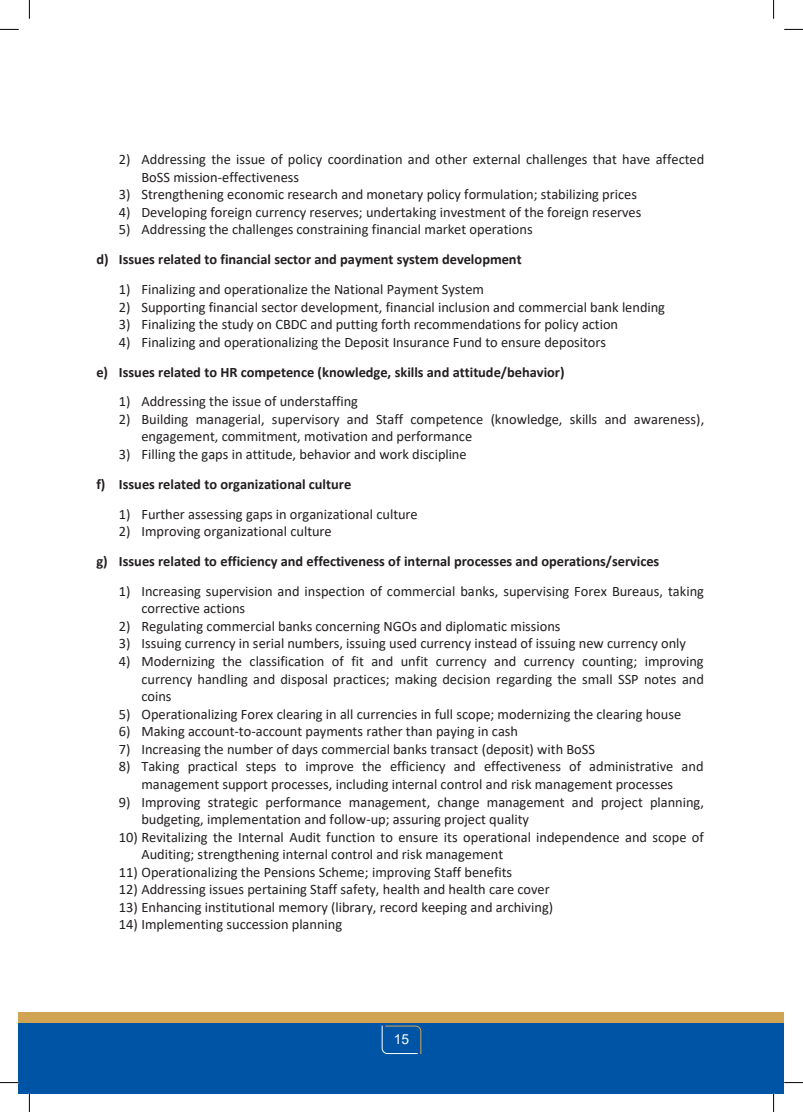
<style>
.page{position:relative;width:803px;height:1112px;background:#fff}
.page>*{position:absolute;margin:0;border:0;box-sizing:border-box;transform-origin:0 0}
.t1{font:14.38px/17.5px "Calibri";color:#231f20}
.t2{font:700 14.38px "Calibri";letter-spacing:-.005em;color:#231f20}
.t3{font:13.75px "Arial";color:#fff}
</style>
<div class="page">
<div style="left:29px;top:1021px;width:755px;height:71px;background:#0054a6"></div>
<div style="left:29px;top:1011px;width:755px;height:10px;background:#d0a452"></div>
<div style="left:19px;top:1021px;width:10px;height:71px;background:#0054a6"></div>
<div style="left:19px;top:1011px;width:10px;height:10px;background:#d0a452"></div>
<svg style="left:381px;top:1025px;width:41px;height:29px"></svg>
<svg style="left:0;top:29px;width:19px;height:1px"></svg>
<svg style="left:784px;top:29px;width:19px;height:1px"></svg>
<svg style="left:0;top:1081px;width:19px;height:2px"></svg>
<svg style="left:784px;top:1082px;width:19px;height:1px"></svg>
<svg style="left:29px;top:0;width:1px;height:19px"></svg>
<svg style="left:29px;top:1092px;width:1px;height:19px"></svg>
<svg style="left:773px;top:0;width:1px;height:19px"></svg>
<svg style="left:773px;top:1092px;width:1px;height:19px"></svg>
<p class="t1" style="left:141px;top:150px;width:564px;text-indent:-22px">2) Addressing the issue of policy coordination and other external challenges that have affected<br>BoSS mission-effectiveness</p>
<p class="t1" style="left:119px;top:185px;width:519px">3) Strengthening economic research and monetary policy formulation; stabilizing prices</p>
<p class="t1" style="left:119px;top:203px;width:524px">4) Developing foreign currency reserves; undertaking investment of the foreign reserves</p>
<p class="t1" style="left:119px;top:220px;width:415px">5) Addressing the challenges constraining financial market operations</p>
<p class="t2" style="left:96px;top:249px;width:427px">d) Issues related to financial sector and payment system development</p>
<p class="t1" style="left:119px;top:280px;width:367px">1) Finalizing and operationalize the National Payment System</p>
<p class="t1" style="left:119px;top:298px;width:548px">2) Supporting financial sector development, financial inclusion and commercial bank lending</p>
<p class="t1" style="left:119px;top:315px;width:501px">3) Finalizing the study on CBDC and putting forth recommendations for policy action</p>
<p class="t1" style="left:119px;top:333px;width:488px">4) Finalizing and operationalizing the Deposit Insurance Fund to ensure depositors</p>
<p class="t2" style="left:96px;top:361px;width:470px">e) Issues related to HR competence (knowledge, skills and attitude/behavior)</p>
<p class="t1" style="left:119px;top:392px;width:241px">1) Addressing the issue of understaffing</p>
<p class="t1" style="left:141px;top:410px;width:564px;text-indent:-22px">2) Building managerial, supervisory and Staff competence (knowledge, skills and awareness), engagement, commitment, motivation and performance</p>
<p class="t1" style="left:119px;top:445px;width:349px">3) Filling the gaps in attitude, behavior and work discipline</p>
<p class="t2" style="left:96px;top:474px;width:256px">f) Issues related to organizational culture</p>
<p class="t1" style="left:119px;top:504px;width:300px">1) Further assessing gaps in organizational culture</p>
<p class="t1" style="left:119px;top:522px;width:214px">2) Improving organizational culture</p>
<p class="t2" style="left:96px;top:550px;width:564px">g) Issues related to efficiency and effectiveness of internal processes and operations/services</p>
<p class="t1" style="left:141px;top:581px;width:564px;text-indent:-22px">1) Increasing supervision and inspection of commercial banks, supervising Forex Bureaus, taking corrective actions</p>
<p class="t1" style="left:119px;top:617px;width:443px">2) Regulating commercial banks concerning NGOs and diplomatic missions</p>
<p class="t1" style="left:119px;top:634px;width:569px">3) Issuing currency in serial numbers, issuing used currency instead of issuing new currency only</p>
<p class="t1" style="left:141px;top:652px;width:564px;text-align:justify;text-indent:-22px">4) Modernizing the classification of fit and unfit currency and currency counting; improving currency handling and disposal practices; making decision regarding the small SSP notes and coins</p>
<p class="t1" style="left:119px;top:704px;width:564px">5) Operationalizing Forex clearing in all currencies in full scope; modernizing the clearing house</p>
<p class="t1" style="left:119px;top:722px;width:401px">6) Making account-to-account payments rather than paying in cash</p>
<p class="t1" style="left:119px;top:739px;width:477px">7) Increasing the number of days commercial banks transact (deposit) with BoSS</p>
<p class="t1" style="left:119px;top:757px;width:586px;text-align:center">8) Taking practical steps to improve the efficiency and effectiveness of administrative and management support processes, including internal control and risk management processes</p>
<p class="t1" style="left:141px;top:792px;width:564px;text-indent:-22px">9) Improving strategic performance management, change management and project planning, budgeting, implementation and follow-up; assuring project quality</p>
<p class="t1" style="left:141px;top:827px;width:564px;text-indent:-22px">10) Revitalizing the Internal Audit function to ensure its operational independence and scope of<br>Auditing; strengthening internal control and risk management</p>
<p class="t1" style="left:119px;top:862px;width:395px">11) Operationalizing the Pensions Scheme; improving Staff benefits</p>
<p class="t1" style="left:119px;top:880px;width:432px">12) Addressing issues pertaining Staff safety, health and health care cover</p>
<p class="t1" style="left:119px;top:897px;width:436px">13) Enhancing institutional memory (library, record keeping and archiving)</p>
<p class="t1" style="left:119px;top:915px;width:225px">14) Implementing succession planning</p>
<p class="t3" style="left:394px;top:1029px;width:17px">15</p>
</div>
